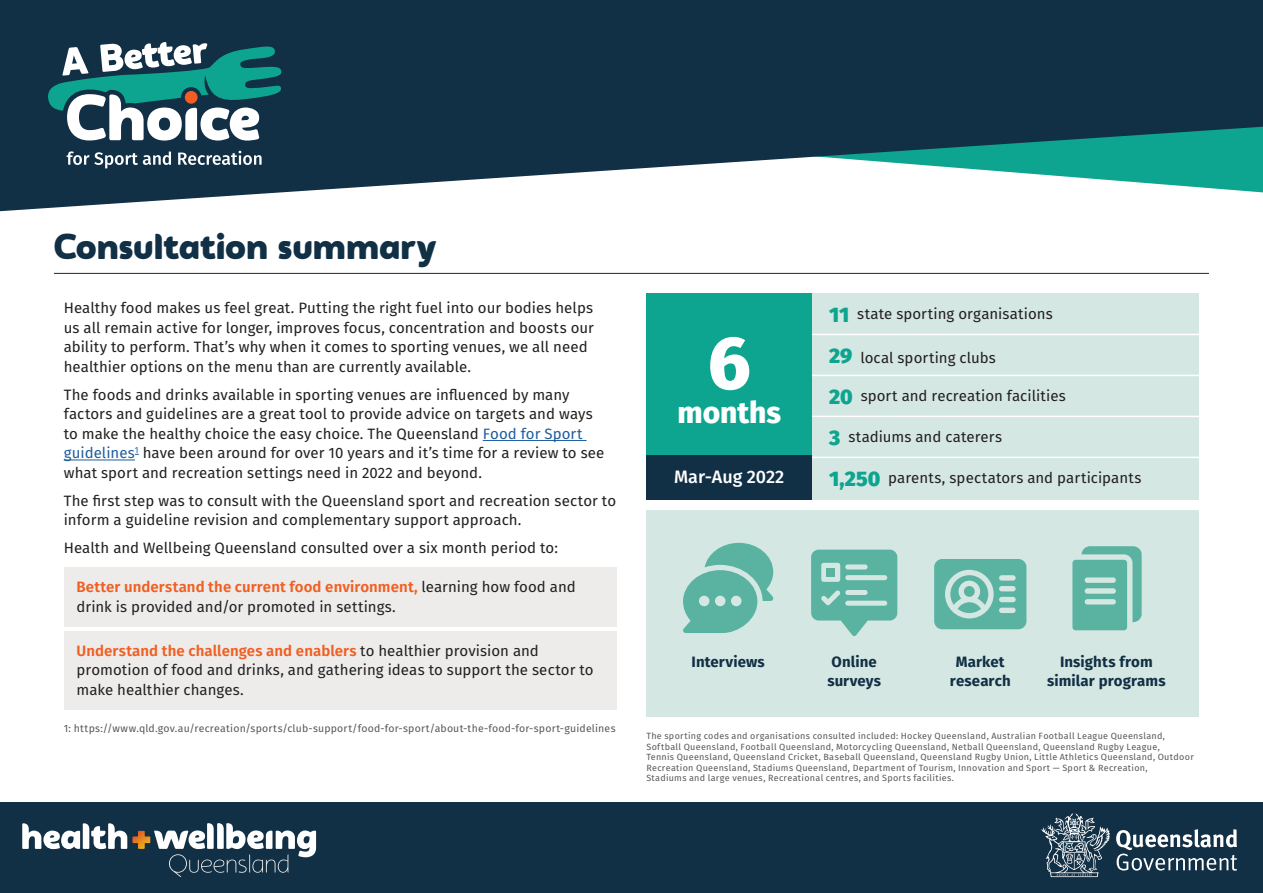
<style>
.page{position:relative;width:1263px;height:893px;background:#fff}
.page>*{position:absolute;margin:0;border:0;box-sizing:border-box;transform-origin:0 0}
.t1{font:800 75px "Fira Sans";color:#fff}
.t2{font:900 36px "Auro";letter-spacing:.01em;color:#112f45}
.t3{font:800 30px "Fira Sans";color:#fff}
.t4{font:500 18px "Fira Sans";letter-spacing:-.005em;color:#fff}
.t5{font:15px/19.5px "Fira Sans";letter-spacing:.005em;color:#221f1f}
.t6{font:700 15px/19.5px "Fira Sans";letter-spacing:.005em;color:#112f45;text-align:center}
.t7{font:10.5px "Fira Sans";letter-spacing:.02em;color:#57585a}
.t8{font:9px/10.5px "Fira Sans";letter-spacing:.035em;color:#57585a}
.s1{color:#1f5d9e}
.s2{font-weight:600;color:#f15f22}
.s3{font-weight:800;font-size:21px;color:#0da58f}
</style>
<div class="page">
<hr style="left:483px;top:440px;width:103px;height:1px;background:#1f5d9e">
<hr style="left:64px;top:460px;width:71px;height:1px;background:#1f5d9e">
<div style="left:64px;top:567px;width:553px;height:59px;background:#edeceb"></div>
<div style="left:64px;top:631px;width:553px;height:78px;background:#edeceb"></div>
<hr style="left:54px;top:273px;width:1155px;height:1px;background:#112f45">
<div style="left:646px;top:293px;width:166px;height:207px;background:#0da58f"></div>
<div style="left:646px;top:455px;width:166px;height:45px;background:#112f45"></div>
<div style="left:646px;top:510px;width:553px;height:207px;background:#d4e7e2"></div>
<svg style="left:683px;top:543px;width:91px;height:90px"></svg>
<svg style="left:811px;top:550px;width:86px;height:86px"></svg>
<svg style="left:934px;top:559px;width:92px;height:70px"></svg>
<svg style="left:1072px;top:546px;width:70px;height:84px"></svg>
<div style="left:812px;top:293px;width:387px;height:207px;background:#d4e7e2"></div>
<hr style="left:812px;top:334px;width:387px;height:1px;background:#fff">
<hr style="left:812px;top:375px;width:387px;height:1px;background:#fff">
<hr style="left:812px;top:416px;width:387px;height:1px;background:#fff">
<hr style="left:812px;top:457px;width:387px;height:1px;background:#fff">
<div style="left:0;top:802px;width:1263px;height:91px;background:#112f45"></div>
<img style="left:132px;top:831px;width:19px;height:18px">
<svg style="left:22px;top:823px;width:105px;height:26px"></svg>
<svg style="left:154px;top:823px;width:162px;height:54px"></svg>
<svg style="left:1116px;top:829px;width:121px;height:42px"></svg>
<svg style="left:1041px;top:813px;width:69px;height:64px"></svg>
<svg style="left:0;top:0;width:1263px;height:211px;fill:#112f45"></svg>
<svg style="left:67px;top:151px;width:104px;height:18px;background:#4f6575"></svg>
<svg style="left:178px;top:151px;width:84px;height:14px"></svg>
<svg style="left:47px;top:42px;width:235px;height:99px"></svg>
<h2 class="t2" style="left:54px;top:233px;width:384px">Consultation summary</h2>
<p class="t5" style="left:64px;top:298px;width:532px">Healthy food makes us feel great. Putting the right fuel into our bodies helps us all remain active for longer, improves focus, concentration and boosts our ability to perform. That’s why when it comes to sporting venues, we all need healthier options on the menu than are currently available.</p>
<p class="t5" style="left:64px;top:385px;width:542px">The foods and drinks available in sporting venues are influenced by many factors and guidelines are a great tool to provide advice on targets and ways to make the healthy choice the easy choice. The Queensland <span class="s1">Food for Sport guidelines</span><sup>1</sup> have been around for over 10 years and it’s time for a review to see what sport and recreation settings need in 2022 and beyond.</p>
<p class="t5" style="left:64px;top:491px;width:554px">The first step was to consult with the Queensland sport and recreation sector to inform a guideline revision and complementary support approach.</p>
<p class="t5" style="left:64px;top:538px;width:496px">Health and Wellbeing Queensland consulted over a six month period to:</p>
<p class="t5" style="left:77px;top:577px;width:501px"><span class="s2">Better understand the current food environment,</span> learning how food and drink is provided and/or promoted in settings.</p>
<p class="t5" style="left:77px;top:641px;width:519px"><span class="s2">Understand the challenges and enablers</span> to healthier provision and promotion of food and drinks, and gathering ideas to support the sector to make healthier changes.</p>
<p class="t7" style="left:64px;top:721px;width:553px">1: https://www.qld.gov.au/recreation/sports/club-support/food-for-sport/about-the-food-for-sport-guidelines</p>
<h1 class="t1" style="left:708px;top:310px;width:44px">6</h1>
<h3 class="t3" style="left:677px;top:391px;width:105px">months</h3>
<p class="t4" style="left:674px;top:464px;width:112px">Mar-Aug 2022</p>
<p class="t5" style="left:829px;top:304px;width:225px"><span class="s3">11</span> state sporting organisations</p>
<p class="t5" style="left:829px;top:348px;width:168px"><span class="s3">29</span> local sporting clubs</p>
<p class="t5" style="left:829px;top:386px;width:238px"><span class="s3">20</span> sport and recreation facilities</p>
<p class="t5" style="left:829px;top:427px;width:174px"><span class="s3">3</span> stadiums and caterers</p>
<p class="t5" style="left:829px;top:468px;width:314px"><span class="s3">1,250</span> parents, spectators and participants</p>
<p class="t6" style="left:691px;top:651px;width:75px">Interviews</p>
<p class="t6" style="left:827px;top:651px;width:55px;text-align:left">Online surveys</p>
<p class="t6" style="left:950px;top:651px;width:62px">Market research</p>
<p class="t6" style="left:1047px;top:651px;width:120px">Insights from similar programs</p>
<p class="t8" style="left:646px;top:731px;width:549px">The sporting codes and organisations consulted included: Hockey Queensland, Australian Football League Queensland, Softball Queensland, Football Queensland, Motorcycling Queensland, Netball Queensland, Queensland Rugby League,<br>Tennis Queensland, Queensland Cricket, Baseball Queensland, Queensland Rugby Union, Little Athletics Queensland, Outdoor Recreation Queensland, Stadiums Queensland, Department of Tourism, Innovation and Sport — Sport &amp; Recreation,<br>Stadiums and large venues, Recreational centres, and Sports facilities.</p>
</div>
